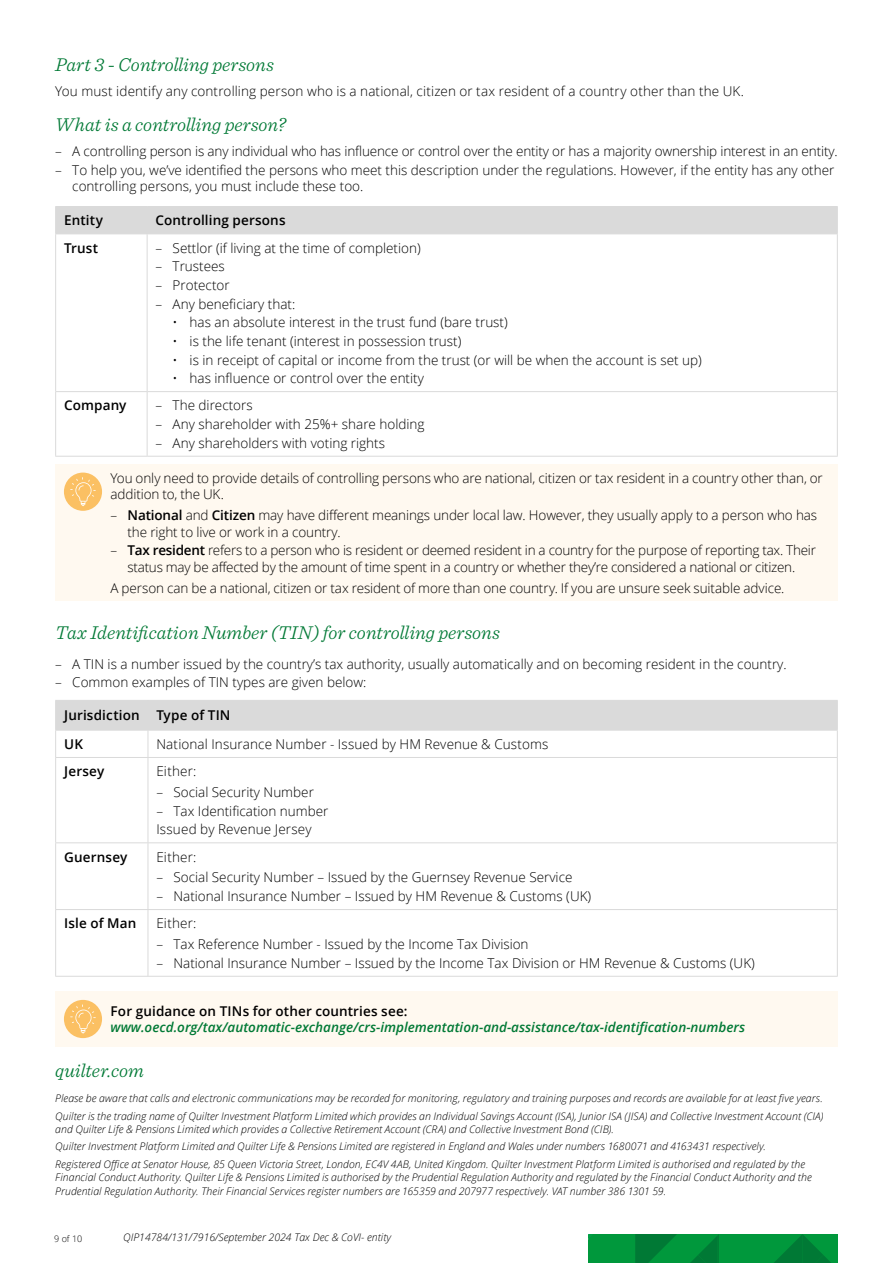
<style>
.page{position:relative;width:893px;height:1263px;background:#fff}
.page>*{position:absolute;margin:0;border:0;box-sizing:border-box;transform-origin:0 0}
.t1{font:italic 300 19.5px "Sentinel";letter-spacing:-.005em;color:#007935}
.t2{font:300 13.5px/16.5px "Open Sans";color:#000}
.t3{font:300 13.5px/16.5px "Open Sans";letter-spacing:-.02em;color:#000;text-align:center}
.t4{font:italic 600 13.5px "Open Sans";color:#007935}
.t5{font:600 13.5px/28.5px "Open Sans";letter-spacing:.01em;color:#000}
.t6{font:600 13.5px "Open Sans";letter-spacing:.01em;color:#000}
.t7{font:italic 300 10.5px/17.4px "Open Sans";letter-spacing:.005em;color:#000}
.t8{font:300 9px "Open Sans";color:#000}
.s1{font-weight:600}
</style>
<div class="page">
<svg style="left:589px;top:1234px;width:249px;height:29px;background:#008f3a"></svg>
<hr style="left:55px;top:206px;width:92px;height:1px;background:#dadada">
<hr style="left:147px;top:206px;width:691px;height:1px;background:#dadada">
<div style="left:55px;top:207px;width:783px;height:27px;background:#dadada"></div>
<hr style="left:147px;top:233px;width:691px;height:1px;background:#dadada">
<hr style="left:55px;top:234px;width:1px;height:157px;background:#dadada">
<hr style="left:147px;top:234px;width:1px;height:157px;background:#dadada">
<hr style="left:837px;top:234px;width:1px;height:157px;background:#dadada">
<hr style="left:55px;top:391px;width:92px;height:1px;background:#dadada">
<hr style="left:55px;top:392px;width:1px;height:64px;background:#dadada">
<hr style="left:147px;top:391px;width:691px;height:1px;background:#dadada">
<hr style="left:147px;top:392px;width:1px;height:64px;background:#dadada">
<hr style="left:837px;top:392px;width:1px;height:64px;background:#dadada">
<hr style="left:55px;top:456px;width:92px;height:1px;background:#dadada">
<hr style="left:147px;top:456px;width:691px;height:1px;background:#dadada">
<div style="left:55px;top:464px;width:783px;height:137px;background:#fff9f0"></div>
<div style="left:64px;top:473px;width:38px;height:38px;background:#fbc063;border-radius:50%"></div>
<svg style="left:70px;top:477px;width:26px;height:29px"></svg>
<svg style="left:55px;top:700px;width:783px;height:57px"></svg>
<hr style="left:55px;top:757px;width:93px;height:1px;background:#dadada">
<hr style="left:55px;top:758px;width:1px;height:84px;background:#dadada">
<hr style="left:148px;top:757px;width:690px;height:1px;background:#dadada">
<hr style="left:148px;top:758px;width:1px;height:84px;background:#dadada">
<hr style="left:837px;top:758px;width:1px;height:84px;background:#dadada">
<hr style="left:55px;top:842px;width:93px;height:1px;background:#dadada">
<hr style="left:55px;top:843px;width:1px;height:66px;background:#dadada">
<hr style="left:148px;top:842px;width:690px;height:1px;background:#dadada">
<hr style="left:148px;top:843px;width:1px;height:66px;background:#dadada">
<hr style="left:837px;top:843px;width:1px;height:66px;background:#dadada">
<hr style="left:55px;top:909px;width:93px;height:1px;background:#dadada">
<hr style="left:55px;top:910px;width:1px;height:66px;background:#dadada">
<hr style="left:148px;top:909px;width:690px;height:1px;background:#dadada">
<hr style="left:148px;top:910px;width:1px;height:66px;background:#dadada">
<hr style="left:837px;top:910px;width:1px;height:66px;background:#dadada">
<hr style="left:55px;top:976px;width:93px;height:1px;background:#dadada">
<hr style="left:148px;top:976px;width:690px;height:1px;background:#dadada">
<div style="left:55px;top:991px;width:783px;height:55px;background:#fff9f0"></div>
<div style="left:64px;top:1000px;width:38px;height:38px;background:#fbc063;border-radius:50%"></div>
<svg style="left:70px;top:1004px;width:26px;height:29px"></svg>
<h1 class="t1" style="left:55px;top:50px;width:220px">Part 3 - Controlling persons</h1>
<p class="t2" style="left:55px;top:82px;width:690px">You must identify any controlling person who is a national, citizen or tax resident of a country other than the UK.</p>
<h1 class="t1" style="left:55px;top:110px;width:232px">What is a controlling person?</h1>
<p class="t2" style="left:55px;top:143px;width:784px">– A controlling person is any individual who has influence or control over the entity or has a majority ownership interest in an entity.</p>
<p class="t2" style="left:72px;top:161px;width:764px;text-indent:-17px">– To help you, we’ve identified the persons who meet this description under the regulations. However, if the entity has any other controlling persons, you must include these too.</p>
<p class="t5" style="left:64px;top:206px;width:40px">Entity</p>
<p class="t5" style="left:156px;top:206px;width:132px">Controlling persons</p>
<p class="t5" style="left:64px;top:233px;width:35px">Trust</p>
<p class="t2" style="left:156px;top:239px;width:267px">– Settlor (if living at the time of completion)</p>
<p class="t2" style="left:156px;top:258px;width:71px">– Trustees</p>
<p class="t2" style="left:156px;top:276px;width:76px">– Protector</p>
<p class="t2" style="left:156px;top:295px;width:141px">– Any beneficiary that:</p>
<p class="t2" style="left:173px;top:314px;width:337px">• has an absolute interest in the trust fund (bare trust)</p>
<p class="t2" style="left:173px;top:332px;width:290px">• is the life tenant (interest in possession trust)</p>
<p class="t2" style="left:173px;top:351px;width:531px">• is in receipt of capital or income from the trust (or will be when the account is set up)</p>
<p class="t2" style="left:173px;top:370px;width:253px">• has influence or control over the entity</p>
<p class="t5" style="left:64px;top:391px;width:64px">Company</p>
<p class="t2" style="left:156px;top:397px;width:99px">– The directors</p>
<p class="t2" style="left:156px;top:416px;width:270px">– Any shareholder with 25%+ share holding</p>
<p class="t2" style="left:156px;top:434px;width:231px">– Any shareholders with voting rights</p>
<p class="t2" style="left:111px;top:469px;width:714px">You only need to provide details of controlling persons who are national, citizen or tax resident in a country other than, or addition to, the UK.</p>
<p class="t2" style="left:128px;top:507px;width:691px;text-indent:-17px">– <span class="s1">National</span> and <span class="s1">Citizen</span> may have different meanings under local law. However, they usually apply to a person who has the right to live or work in a country.</p>
<p class="t3" style="left:111px;top:542px;width:707px">– <span class="s1">Tax resident</span> refers to a person who is resident or deemed resident in a country for the purpose of reporting tax. Their status may be affected by the amount of time spent in a country or whether they’re considered a national or citizen.</p>
<p class="t2" style="left:111px;top:579px;width:675px">A person can be a national, citizen or tax resident of more than one country. If you are unsure seek suitable advice.</p>
<h1 class="t1" style="left:55px;top:618px;width:446px">Tax Identification Number (TIN) for controlling persons</h1>
<p class="t2" style="left:55px;top:655px;width:733px">– A TIN is a number issued by the country’s tax authority, usually automatically and on becoming resident in the country.</p>
<p class="t2" style="left:55px;top:674px;width:313px">– Common examples of TIN types are given below:</p>
<p class="t5" style="left:64px;top:701px;width:168px">Jurisdiction Type of TIN<br>UK</p>
<p class="t2" style="left:156px;top:735px;width:393px">National Insurance Number - Issued by HM Revenue &amp; Customs</p>
<p class="t5" style="left:64px;top:757px;width:42px">Jersey</p>
<p class="t2" style="left:156px;top:763px;width:41px">Either:</p>
<p class="t2" style="left:156px;top:783px;width:159px">– Social Security Number</p>
<p class="t2" style="left:156px;top:801px;width:174px;line-height:18.6px">– Tax Identification number<br>Issued by Revenue Jersey</p>
<p class="t5" style="left:64px;top:842px;width:65px">Guernsey</p>
<p class="t2" style="left:156px;top:848px;width:41px">Either:</p>
<p class="t2" style="left:156px;top:869px;width:418px">– Social Security Number – Issued by the Guernsey Revenue Service</p>
<p class="t2" style="left:156px;top:887px;width:436px">– National Insurance Number – Issued by HM Revenue &amp; Customs (UK)</p>
<p class="t5" style="left:64px;top:909px;width:74px">Isle of Man</p>
<p class="t2" style="left:156px;top:915px;width:41px">Either:</p>
<p class="t2" style="left:156px;top:936px;width:374px">– Tax Reference Number - Issued by the Income Tax Division</p>
<p class="t2" style="left:156px;top:954px;width:600px">– National Insurance Number – Issued by the Income Tax Division or HM Revenue &amp; Customs (UK)</p>
<p class="t6" style="left:111px;top:1002px;width:298px">For guidance on TINs for other countries see:</p>
<p class="t4" style="left:111px;top:1018px;width:636px">www.oecd.org/tax/automatic-exchange/crs-implementation-and-assistance/tax-identification-numbers</p>
<h1 class="t1" style="left:55px;top:1055px;width:90px">quilter.com</h1>
<p class="t7" style="left:55px;top:1089px;width:770px">Please be aware that calls and electronic communications may be recorded for monitoring, regulatory and training purposes and records are available for at least five years.<br>Quilter is the trading name of Quilter Investment Platform Limited which provides an Individual Savings Account (ISA), Junior ISA (JISA) and Collective Investment Account (CIA)</p>
<p class="t7" style="left:55px;top:1120px;width:751px">and Quilter Life &amp; Pensions Limited which provides a Collective Retirement Account (CRA) and Collective Investment Bond (CIB).<br>Quilter Investment Platform Limited and Quilter Life &amp; Pensions Limited are registered in England and Wales under numbers 1680071 and 4163431 respectively.<br>Registered Office at Senator House, 85 Queen Victoria Street, London, EC4V 4AB, United Kingdom. Quilter Investment Platform Limited is authorised and regulated by the</p>
<p class="t7" style="left:55px;top:1170px;width:758px;line-height:13.5px">Financial Conduct Authority. Quilter Life &amp; Pensions Limited is authorised by the Prudential Regulation Authority and regulated by the Financial Conduct Authority and the<br>Prudential Regulation Authority. Their Financial Services register numbers are 165359 and 207977 respectively. VAT number 386 1301 59.</p>
<p class="t8" style="left:54px;top:1232px;width:30px">9 of 10</p>
<p class="t7" style="left:123px;top:1228px;width:269px">QIP14784/131/7916/September 2024 Tax Dec &amp; CoVI- entity</p>
</div>
